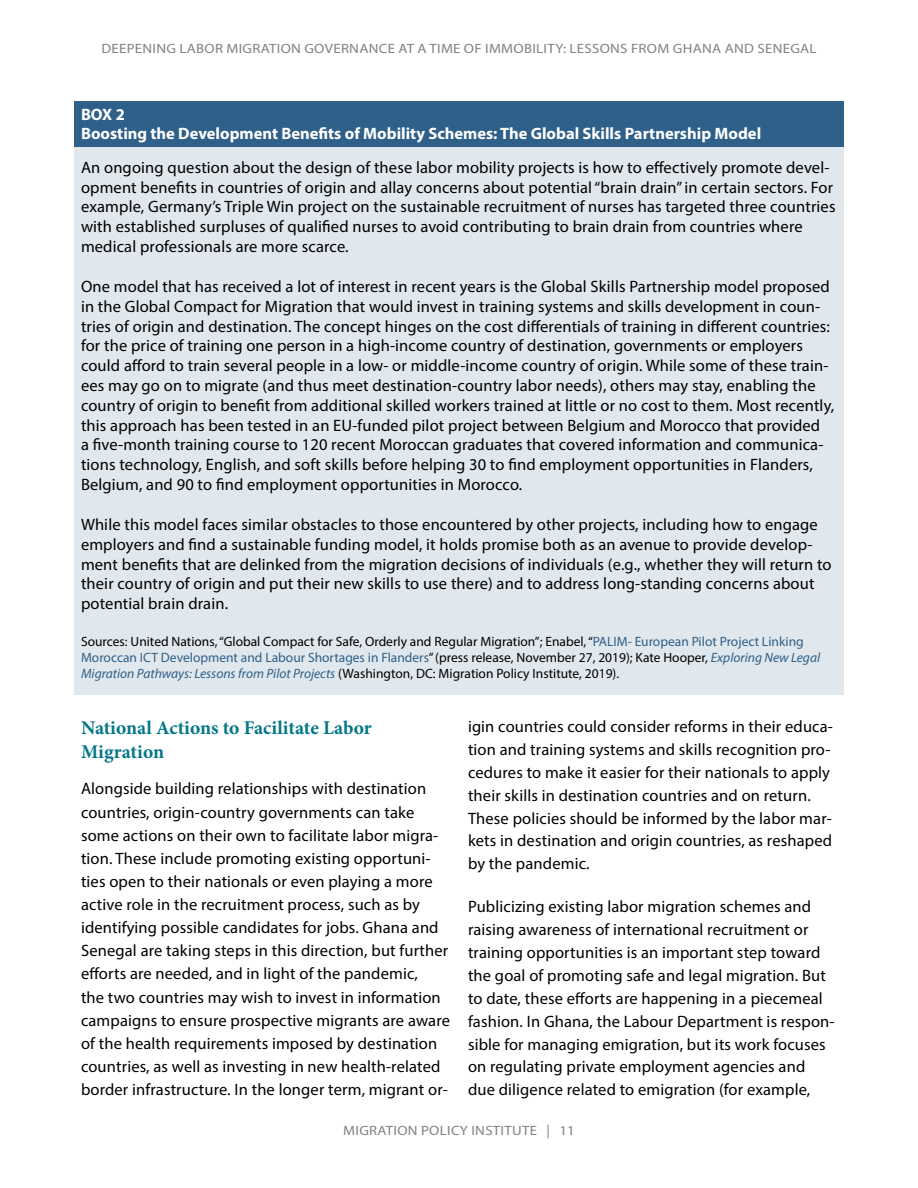
<style>
.page{position:relative;width:918px;height:1188px;background:#fff}
.page>*{position:absolute;margin:0;border:0;box-sizing:border-box;transform-origin:0 0}
.t1{font:700 19.5px/23.7px "Minion Pro";color:#037788}
.t2{font:16.5px/19.8px "Myriad Pro";letter-spacing:.01em;color:#000}
.t3{font:700 16.5px/18.1px "Myriad Pro";color:#fff}
.t4{font:13.5px/16.2px "Myriad Pro";color:#000}
.t5{font:13.5px "Myriad Pro";letter-spacing:.02em;color:#808285;scale:1.1 1}
.s1{color:#2f6089}
.s2{font-style:italic;color:#2f6089}
</style>
<div class="page">
<div style="left:74px;top:101px;width:770px;height:71px;background:#2f6089"></div>
<div style="left:74px;top:147px;width:770px;height:123px;background:#e0e7ed"></div>
<div style="left:74px;top:266px;width:770px;height:242px;background:#e0e7ed"></div>
<div style="left:74px;top:504px;width:770px;height:123px;background:#e0e7ed"></div>
<div style="left:74px;top:622px;width:770px;height:73px;background:#e0e7ed"></div>
<p class="t5" style="left:101px;top:40px;width:652px">DEEPENING LABOR MIGRATION GOVERNANCE AT A TIME OF IMMOBILITY: LESSONS FROM GHANA AND SENEGAL</p>
<p class="t3" style="left:81px;top:105px;width:682px">BOX 2<br>Boosting the Development Benefits of Mobility Schemes: The Global Skills Partnership Model</p>
<p class="t2" style="left:81px;top:157px;width:756px">An ongoing question about the design of these labor mobility projects is how to effectively promote devel&shy;opment benefits in countries of origin and allay concerns about potential “brain drain” in certain sectors. For example, Germany’s Triple Win project on the sustainable recruitment of nurses has targeted three countries with established surpluses of qualified nurses to avoid contributing to brain drain from countries where medical professionals are more scarce.</p>
<p class="t2" style="left:81px;top:276px;width:755px">One model that has received a lot of interest in recent years is the Global Skills Partnership model proposed in the Global Compact for Migration that would invest in training systems and skills development in coun&shy;tries of origin and destination. The concept hinges on the cost differentials of training in different countries: for the price of training one person in a high-income country of destination, governments or employers could afford to train several people in a low- or middle-income country of origin. While some of these train&shy;ees may go on to migrate (and thus meet destination-country labor needs), others may stay, enabling the country of origin to benefit from additional skilled workers trained at little or no cost to them. Most recently, this approach has been tested in an EU-funded pilot project between Belgium and Morocco that provided<br>a five-month training course to 120 recent Moroccan graduates that covered information and communica&shy;tions technology, English, and soft skills before helping 30 to find employment opportunities in Flanders, Belgium, and 90 to find employment opportunities in Morocco.</p>
<p class="t2" style="left:81px;top:514px;width:752px">While this model faces similar obstacles to those encountered by other projects, including how to engage employers and find a sustainable funding model, it holds promise both as an avenue to provide develop&shy;ment benefits that are delinked from the migration decisions of individuals (e.g., whether they will return to their country of origin and put their new skills to use there) and to address long-standing concerns about potential brain drain.</p>
<p class="t4" style="left:81px;top:633px;width:741px">Sources: United Nations, “Global Compact for Safe, Orderly and Regular Migration”; Enabel, “<span class="s1">PALIM- European Pilot Project Linking<br>Moroccan ICT Development and Labour Shortages in Flanders</span>” (press release, November 27, 2019); Kate Hooper, <span class="s2">Exploring New Legal<br>Migration Pathways: Lessons from Pilot Projects</span> (Washington, DC: Migration Policy Institute, 2019).</p>
<p class="t1" style="left:81px;top:716px;width:292px">National Actions to Facilitate Labor<br>Migration</p>
<p class="t2" style="left:81px;top:777px;width:370px;line-height:23.1px">Alongside building relationships with destination countries, origin-country governments can take some actions on their own to facilitate labor migra&shy;tion. These include promoting existing opportuni&shy;ties open to their nationals or even playing a more active role in the recruitment process, such as by identifying possible candidates for jobs. Ghana and Senegal are taking steps in this direction, but further efforts are needed, and in light of the pandemic,<br>the two countries may wish to invest in information campaigns to ensure prospective migrants are aware of the health requirements imposed by destination countries, as well as investing in new health-related border infrastructure. In the longer term, migrant or-</p>
<p class="t2" style="left:468px;top:715px;width:366px;line-height:22.8px">igin countries could consider reforms in their educa&shy;tion and training systems and skills recognition pro&shy;cedures to make it easier for their nationals to apply their skills in destination countries and on return.<br>These policies should be informed by the labor mar&shy;kets in destination and origin countries, as reshaped by the pandemic.</p>
<p class="t2" style="left:468px;top:895px;width:368px;line-height:22.8px">Publicizing existing labor migration schemes and raising awareness of international recruitment or training opportunities is an important step toward the goal of promoting safe and legal migration. But to date, these efforts are happening in a piecemeal fashion. In Ghana, the Labour Department is respon&shy;sible for managing emigration, but its work focuses on regulating private employment agencies and due diligence related to emigration (for example,</p>
<p class="t5" style="left:343px;top:1122px;width:212px">MIGRATION POLICY INSTITUTE | 11</p>
</div>
